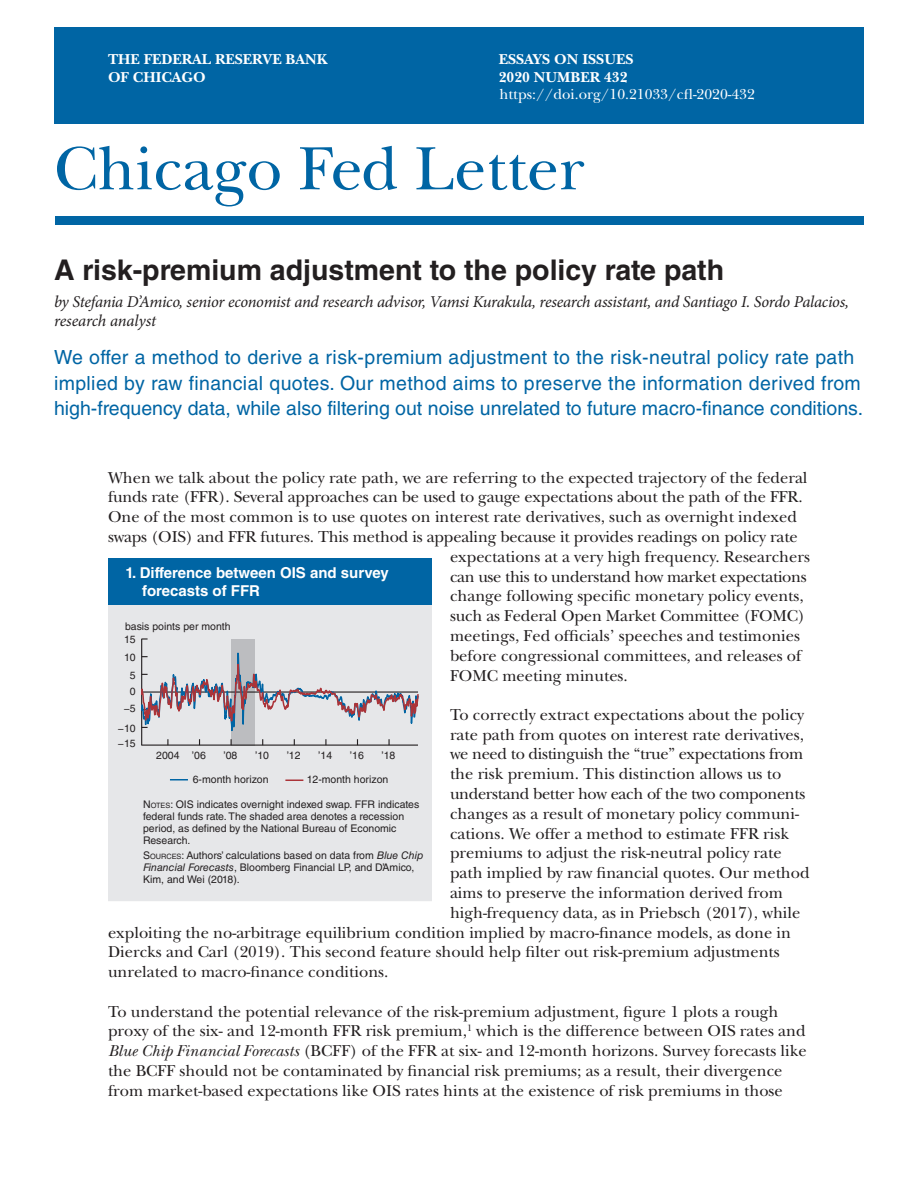
<style>
.page{position:relative;width:918px;height:1188px;background:#fff}
.page>*{position:absolute;margin:0;border:0;box-sizing:border-box;transform-origin:0 0}
.t1{font:63.75px "New Baskerville Std";color:#0065a4}
.headline{font:700 28.5px "Helvetica LT Std";color:#231f20}
.summary{font:19.5px/25.5px "Helvetica LT Std";letter-spacing:.02em;color:#0065a4}
.CFL_body_text{font:16.5px/19.8px "New Baskerville Std";color:#231f20}
.CFL_body_text-2{font:16.5px "New Baskerville Std";letter-spacing:-.02em;color:#231f20}
.author{font:italic 16.5px/19.8px "Minion Pro";letter-spacing:-.02em;color:#231f20}
.t2{font:700 15px/18px "New Baskerville Std";color:#fff}
.figure_title{font:700 15px/18px "Helvetica LT Std";color:#fff}
.Essays_on_Issues{font:15px "New Baskerville Std";color:#fff}
.notes_and_sources{font:10.5px/12px "Helvetica LT Std";color:#231f20}
.s1{font-style:italic}
.s2{font-style:inherit}
.s3{font-size:7.35px}
</style>
<div class="page">
<div style="left:54px;top:27px;width:810px;height:96px;background:#0065a4"></div>
<div style="left:56px;top:216px;width:808px;height:9px;background:#0065a4"></div>
<div style="left:108px;top:562px;width:324px;height:339px;background:#e6e7e9"></div>
<div style="left:108px;top:558px;width:324px;height:46px;background:#0065a4"></div>
<svg style="left:141px;top:638px;width:278px;height:143px"></svg>
<p class="t2" style="left:108px;top:50px;width:221px">THE FEDERAL RESERVE BANK<br>OF CHICAGO</p>
<p class="t2" style="left:499px;top:50px;width:136px">ESSAYS ON ISSUES<br>2020 NUMBER 432</p>
<p class="Essays_on_Issues" style="left:500px;top:85px;width:257px">https://doi.org/10.21033/cfl-2020-432</p>
<h1 class="t1" style="left:54px;top:132px;width:532px">Chicago Fed Letter</h1>
<p class="headline" style="left:54px;top:253px;width:672px">A risk-premium adjustment to the policy rate path</p>
<p class="author" style="left:54px;top:291px;width:797px">by Stefania D’Amico, senior economist and research advisor, Vamsi Kurakula, research assistant, and Santiago I. Sordo Palacios, research analyst</p>
<p class="summary" style="left:54px;top:345px;width:811px">We offer a method to derive a risk-premium adjustment to the risk-neutral policy rate path implied by raw financial quotes. Our method aims to preserve the information derived from high-frequency data, while also filtering out noise unrelated to future macro-finance conditions.</p>
<p class="CFL_body_text" style="left:108px;top:467px;width:701px">When we talk about the policy rate path, we are referring to the expected trajectory of the federal</p>
<p class="CFL_body_text" style="left:108px;top:487px;width:696px">funds rate (FFR). Several approaches can be used to gauge expectations about the path of the FFR.</p>
<p class="CFL_body_text" style="left:108px;top:507px;width:691px">One of the most common is to use quotes on interest rate derivatives, such as overnight indexed</p>
<p class="CFL_body_text" style="left:108px;top:527px;width:691px">swaps (OIS) and FFR futures. This method is appealing because it provides readings on policy rate</p>
<p class="CFL_body_text" style="left:450px;top:547px;width:362px">expectations at a very high frequency. Researchers</p>
<p class="CFL_body_text-2" style="left:450px;top:567px;width:358px">can use this to understand how market expectations</p>
<p class="CFL_body_text" style="left:450px;top:586px;width:355px">change following specific monetary policy events,</p>
<p class="CFL_body_text" style="left:450px;top:606px;width:357px">such as Federal Open Market Committee (FOMC)</p>
<p class="CFL_body_text" style="left:450px;top:626px;width:352px">meetings, Fed officials’ speeches and testimonies</p>
<p class="CFL_body_text" style="left:450px;top:646px;width:353px">before congressional committees, and releases of</p>
<p class="CFL_body_text" style="left:450px;top:665px;width:179px">FOMC meeting minutes.</p>
<p class="CFL_body_text" style="left:450px;top:705px;width:356px">To correctly extract expectations about the policy</p>
<p class="CFL_body_text" style="left:450px;top:725px;width:356px">rate path from quotes on interest rate derivatives,</p>
<p class="CFL_body_text-2" style="left:450px;top:745px;width:355px">we need to distinguish the “true” expectations from</p>
<p class="CFL_body_text" style="left:450px;top:764px;width:333px">the risk premium. This distinction allows us to</p>
<p class="CFL_body_text-2" style="left:450px;top:784px;width:357px">understand better how each of the two components</p>
<p class="CFL_body_text" style="left:450px;top:804px;width:351px">changes as a result of monetary policy communi-</p>
<p class="CFL_body_text" style="left:450px;top:824px;width:340px">cations. We offer a method to estimate FFR risk</p>
<p class="CFL_body_text" style="left:450px;top:843px;width:333px">premiums to adjust the risk-neutral policy rate</p>
<p class="CFL_body_text" style="left:450px;top:863px;width:361px">path implied by raw financial quotes. Our method</p>
<p class="CFL_body_text" style="left:450px;top:883px;width:335px">aims to preserve the information derived from</p>
<p class="CFL_body_text" style="left:450px;top:903px;width:352px">high-frequency data, as in Priebsch (2017), while</p>
<p class="CFL_body_text" style="left:108px;top:923px;width:685px">exploiting the no-arbitrage equilibrium condition implied by macro-finance models, as done in</p>
<p class="CFL_body_text" style="left:108px;top:942px;width:673px">Diercks and Carl (2019). This second feature should help filter out risk-premium adjustments</p>
<p class="CFL_body_text" style="left:108px;top:962px;width:282px">unrelated to macro-finance conditions.</p>
<p class="CFL_body_text" style="left:108px;top:1001px;width:700px">To understand the potential relevance of the risk-premium adjustment, figure 1 plots a rough proxy of the six- and 12-month FFR risk premium,<sup>1</sup> which is the difference between OIS rates and <span class="s1">Blue Chip Financial Forecasts</span> (BCFF) of the FFR at six- and 12-month horizons. Survey forecasts like the BCFF should not be contaminated by financial risk premiums; as a result, their divergence from market-based expectations like OIS rates hints at the existence of risk premiums in those</p>
<p class="figure_title" style="left:142px;top:564px;width:248px;text-indent:-17px">1. Difference between OIS and survey forecasts of FFR</p>
<p class="notes_and_sources" style="left:125px;top:620px;width:107px">basis points per month</p>
<p class="notes_and_sources" style="left:124px;top:634px;width:13px">15</p>
<p class="notes_and_sources" style="left:124px;top:651px;width:13px">10</p>
<p class="notes_and_sources" style="left:130px;top:669px;width:7px">5</p>
<p class="notes_and_sources" style="left:130px;top:685px;width:7px">0</p>
<p class="notes_and_sources" style="left:124px;top:703px;width:13px">−5</p>
<p class="notes_and_sources" style="left:118px;top:722px;width:19px">−10</p>
<p class="notes_and_sources" style="left:118px;top:737px;width:19px">−15</p>
<p class="notes_and_sources" style="left:156px;top:749px;width:51px">2004 ’06</p>
<p class="notes_and_sources" style="left:223px;top:749px;width:16px">’08</p>
<p class="notes_and_sources" style="left:255px;top:749px;width:16px">’10</p>
<p class="notes_and_sources" style="left:287px;top:749px;width:16px">’12</p>
<p class="notes_and_sources" style="left:318px;top:749px;width:16px">’14</p>
<p class="notes_and_sources" style="left:350px;top:749px;width:16px">’16</p>
<p class="notes_and_sources" style="left:381px;top:749px;width:16px">’18</p>
<p class="notes_and_sources" style="left:193px;top:773px;width:77px">6-month horizon</p>
<p class="notes_and_sources" style="left:307px;top:774px;width:83px">12-month horizon</p>
<p class="notes_and_sources" style="left:143px;top:799px;width:278px"><span class="s2">N</span><span class="s3">OTES</span><span class="s2">:</span> OIS indicates overnight indexed swap. FFR indicates federal funds rate. The shaded area denotes a recession period, as defined by the National Bureau of Economic Research.</p>
<p class="notes_and_sources" style="left:143px;top:850px;width:282px"><span class="s2">S</span><span class="s3">OURCES</span><span class="s2">:</span> Authors’ calculations based on data from <span class="s1">Blue Chip<br>Financial Forecasts</span>, Bloomberg Financial LP, and D’Amico,<br>Kim, and Wei (2018).</p>
</div>
